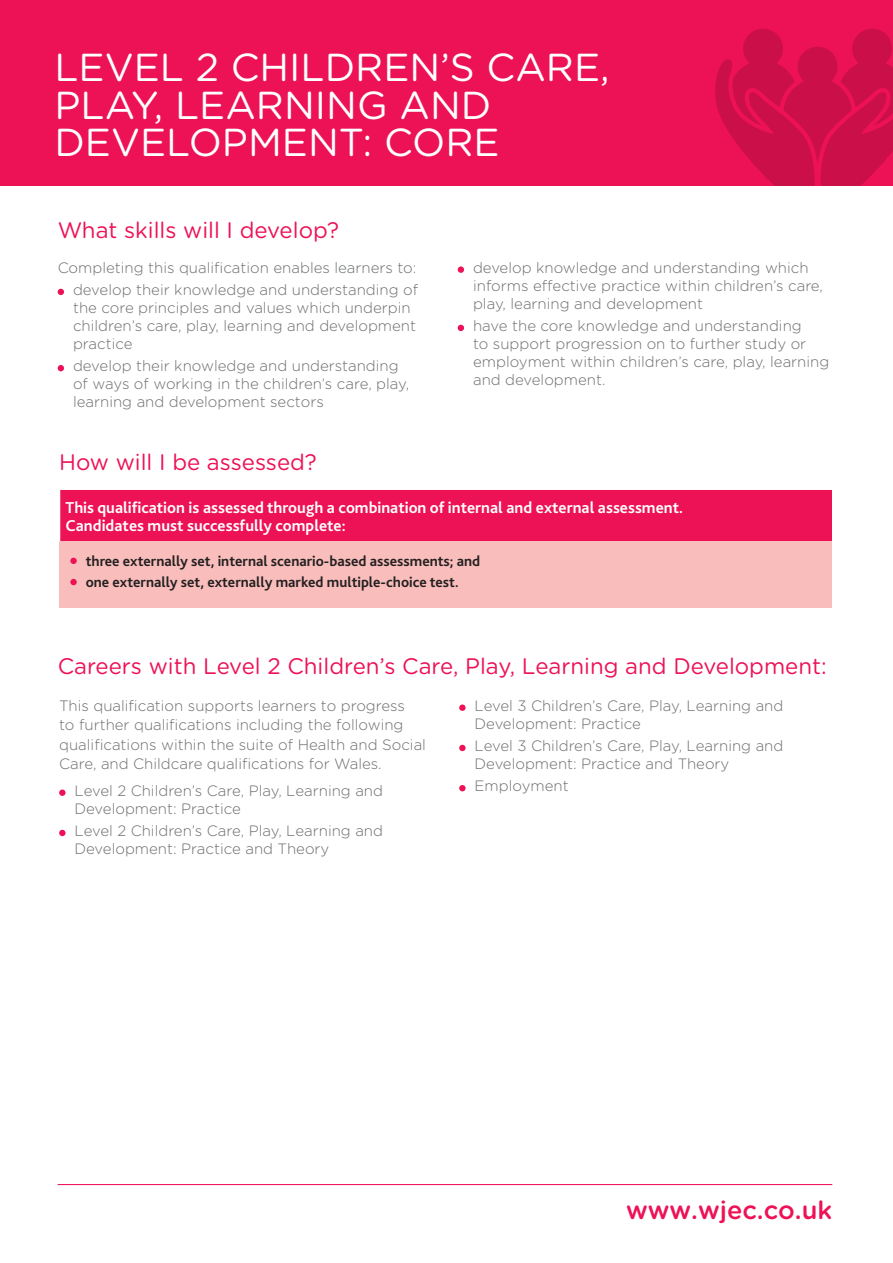
<style>
.page{position:relative;width:893px;height:1263px;background:#fff}
.page>*{position:absolute;margin:0;border:0;box-sizing:border-box;transform-origin:0 0}
.t1{font:39px/37.5px "Gotham Rounded";color:#fff}
.t2{font:500 25.35px "Gotham Rounded";color:#ed1156}
.t3{font:22.5px "Gotham Rounded";color:#ed1156}
.t4{font:700 16.5px/18px "Bliss 2";color:#fff}
.t5{font:300 15px/18px "Gotham Rounded";color:#6c6d70}
.t6{font:700 15px/21.1px "Bliss 2";color:#231f20}
</style>
<div class="page">
<div style="left:0;top:0;width:893px;height:186px;background:#ed1156"></div>
<div style="left:60px;top:489px;width:772px;height:52px;background:#ed1156"></div>
<div style="left:60px;top:541px;width:772px;height:67px;background:#f9bebc"></div>
<hr style="left:59px;top:488px;width:773px;height:2px;background:#fff">
<div style="left:59px;top:789px;width:7px;height:7px;background:#ed1156;border-radius:50%"></div>
<div style="left:59px;top:830px;width:7px;height:6px;background:#ed1156;border-radius:50%"></div>
<div style="left:459px;top:704px;width:7px;height:7px;background:#ed1156;border-radius:50%"></div>
<div style="left:459px;top:745px;width:7px;height:6px;background:#ed1156;border-radius:50%"></div>
<div style="left:459px;top:785px;width:7px;height:6px;background:#ed1156;border-radius:50%"></div>
<svg style="left:58px;top:289px;width:6px;height:6px"></svg>
<svg style="left:58px;top:365px;width:6px;height:6px"></svg>
<div style="left:458px;top:266px;width:6px;height:7px;background:#ed1156;border-radius:50%"></div>
<svg style="left:458px;top:325px;width:6px;height:6px"></svg>
<hr style="left:58px;top:1184px;width:774px;height:1px;background:#ed1156">
<div style="left:70px;top:558px;width:7px;height:6px;background:#ed1156;border-radius:50%"></div>
<div style="left:70px;top:579px;width:7px;height:6px;background:#ed1156;border-radius:50%"></div>
<svg style="left:715px;top:29px;width:178px;height:157px"></svg>
<h1 class="t1" style="left:54px;top:47px;width:557px">LEVEL 2 CHILDREN’S CARE,<br>PLAY, LEARNING AND<br>DEVELOPMENT: CORE</h1>
<h3 class="t3" style="left:58px;top:214px;width:283px">What skills will I develop?</h3>
<p class="t5" style="left:58px;top:256px;width:362px;line-height:22.2px;text-align:right">Completing this qualification enables learners to: develop their knowledge and understanding of</p>
<p class="t5" style="left:73px;top:298px;width:345px">the core principles and values which underpin children’s care, play, learning and development practice</p>
<p class="t5" style="left:73px;top:356px;width:338px">develop their knowledge and understanding of ways of working in the children’s care, play, learning and development sectors</p>
<h3 class="t3" style="left:59px;top:446px;width:259px">How will I be assessed?</h3>
<p class="t5" style="left:473px;top:258px;width:351px">develop knowledge and understanding which informs effective practice within children’s care, play, learning and development</p>
<p class="t5" style="left:473px;top:316px;width:358px">have the core knowledge and understanding<br>to support progression on to further study or employment within children’s care, play, learning and development.</p>
<p class="t4" style="left:66px;top:498px;width:619px">This qualification is assessed through a combination of internal and external assessment.<br>Candidates must successfully complete:</p>
<p class="t6" style="left:86px;top:550px;width:396px">three externally set, internal scenario-based assessments; and one externally set, externally marked multiple-choice test.</p>
<h3 class="t3" style="left:58px;top:650px;width:771px">Careers with Level 2 Children’s Care, Play, Learning and Development:</h3>
<p class="t5" style="left:59px;top:695px;width:368px;line-height:19.5px">This qualification supports learners to progress<br>to further qualifications including the following qualifications within the suite of Health and Social Care, and Childcare qualifications for Wales.</p>
<p class="t5" style="left:75px;top:781px;width:310px">Level 2 Children’s Care, Play, Learning and<br>Development: Practice</p>
<p class="t5" style="left:75px;top:821px;width:310px">Level 2 Children’s Care, Play, Learning and<br>Development: Practice and Theory</p>
<p class="t5" style="left:475px;top:696px;width:310px">Level 3 Children’s Care, Play, Learning and<br>Development: Practice</p>
<p class="t5" style="left:475px;top:736px;width:310px">Level 3 Children’s Care, Play, Learning and<br>Development: Practice and Theory</p>
<p class="t5" style="left:475px;top:776px;width:96px">Employment</p>
<h2 class="t2" style="left:626px;top:1192px;width:208px">www.wjec.co.uk</h2>
</div>
